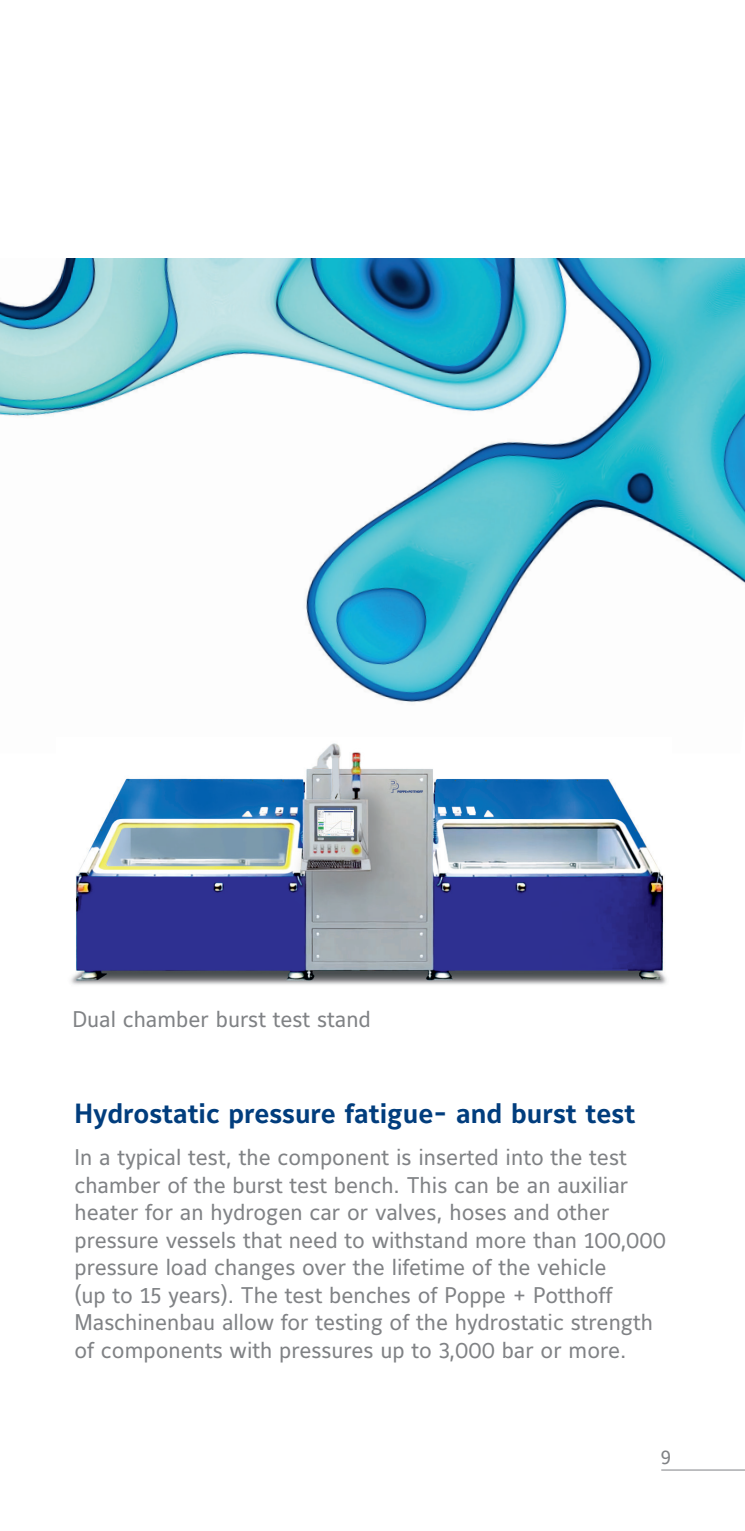
<style>
.page{position:relative;width:745px;height:1531px;background:#fff}
.page>*{position:absolute;margin:0;border:0;box-sizing:border-box;transform-origin:0 0}
.t1{font:27.5px "Maurea Bold Lf";color:#013d7d}
.t2{font:22.5px/27.5px "Maurea Regular Lf";color:#808285}
.t3{font:20px "Maurea Regular Lf";color:#808285}
</style>
<div class="page">
<img style="left:0;top:258px;width:744px;height:445px">
<hr style="left:660px;top:1469px;width:84px;height:1px;background:#808285">
<img style="left:71px;top:743px;width:596px;height:242px">
<p class="t2" style="left:72px;top:1007px;width:300px">Dual chamber burst test stand</p>
<p class="t1" style="left:74px;top:1098px;width:561px">Hydrostatic pressure fatigue- and burst test</p>
<p class="t2" style="left:74px;top:1144px;width:592px">In a typical test, the component is inserted into the test chamber of the burst test bench. This can be an auxiliar heater for an hydrogen car or valves, hoses and other pressure vessels that need to withstand more than 100,000 pressure load changes over the lifetime of the vehicle<br>(up to 15 years). The test benches of Poppe + Potthoff Maschinenbau allow for testing of the hydrostatic strength of components with pressures up to 3,000 bar or more.</p>
<p class="t3" style="left:660px;top:1446px;width:12px">9</p>
</div>
